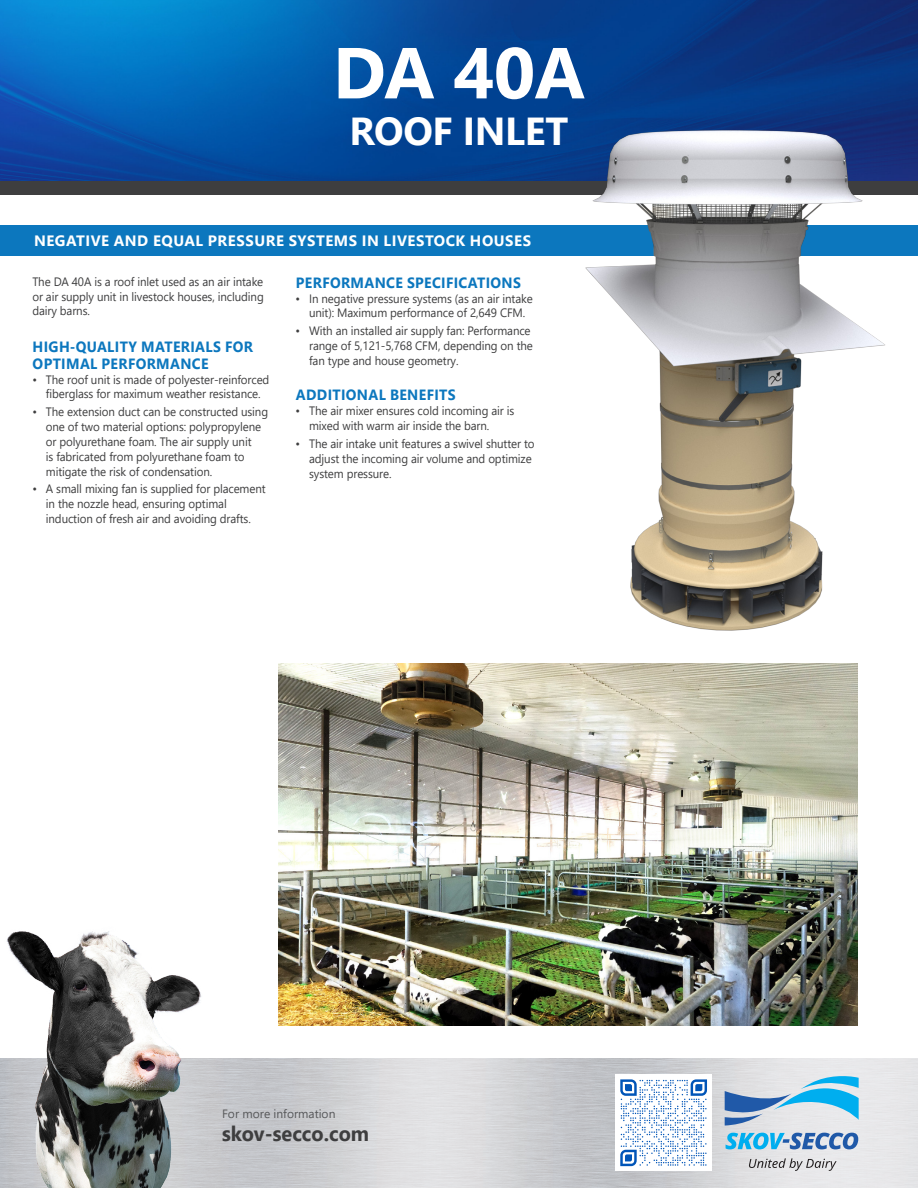
<style>
.page{position:relative;width:918px;height:1188px;background:#fff}
.page>*{position:absolute;margin:0;border:0;box-sizing:border-box;transform-origin:0 0}
.t1{font:700 72px "Segoe UI";color:#fff}
.t2{font:700 39px "Segoe UI";letter-spacing:-.01em;color:#fff}
.t3{font:700 21px "Segoe UI";color:#3e3e3f;scale:.95 1}
.t4{font:700 15px "Segoe UI";letter-spacing:.035em;color:#fff}
.t5{font:700 14.85px/16.2px "Segoe UI";letter-spacing:.025em;color:#0c77be;scale:.95 1}
.t6{font:12.15px/14.9px "Segoe UI";letter-spacing:-.01em;color:#3e3e3f;scale:.95 1}
.t7{font:12px "Segoe UI";color:#57585a}
</style>
<div class="page">
<img style="left:0;top:0;width:918px;height:181px">
<div style="left:0;top:181px;width:918px;height:14px;background:#3e3e3f"></div>
<svg style="left:725px;top:1076px;width:134px;height:50px;background:#9bc6df"></svg>
<svg style="left:749px;top:1158px;width:88px;height:13px"></svg>
<svg style="left:726px;top:1133px;width:132px;height:16px;background:#6cabd5"></svg>
<img style="left:0;top:931px;width:208px;height:257px">
<svg style="left:620px;top:1079px;width:87px;height:87px"></svg>
<img style="left:279px;top:664px;width:578px;height:361px">
<div style="left:0;top:225px;width:918px;height:31px;background:#0c77be"></div>
<img style="left:545px;top:116px;width:370px;height:515px">
<p class="t1" style="left:333px;top:5px;width:254px">DA 40A</p>
<p class="t2" style="left:350px;top:95px;width:220px">ROOF INLET</p>
<p class="t4" style="left:34px;top:226px;width:499px">NEGATIVE AND EQUAL PRESSURE SYSTEMS IN LIVESTOCK HOUSES</p>
<p class="t6" style="left:32px;top:273px;width:245px;text-align:justify">The DA 40A is a roof inlet used as an air intake or air supply unit in livestock houses, including dairy barns.</p>
<p class="t5" style="left:33px;top:338px;width:234px">HIGH-QUALITY MATERIALS FOR<br>OPTIMAL PERFORMANCE</p>
<p class="t6" style="left:32px;top:371px;width:251px;text-align:center">• The roof unit is made of polyester-reinforced fiberglass for maximum weather resistance.</p>
<p class="t6" style="left:46px;top:403px;width:236px;text-indent:-14px">• The extension duct can be constructed using one of two material options: polypropylene or polyurethane foam. The air supply unit<br>is fabricated from polyurethane foam to mitigate the risk of condensation.</p>
<p class="t6" style="left:46px;top:481px;width:233px;text-indent:-14px">• A small mixing fan is supplied for placement in the nozzle head, ensuring optimal induction of fresh air and avoiding drafts.</p>
<p class="t5" style="left:296px;top:273px;width:238px">PERFORMANCE SPECIFICATIONS</p>
<p class="t6" style="left:296px;top:290px;width:251px;text-align:center">• In negative pressure systems (as an air intake unit): Maximum performance of 2,649 CFM.</p>
<p class="t6" style="left:309px;top:322px;width:237px;text-indent:-14px">• With an installed air supply fan: Performance range of 5,121-5,768 CFM, depending on the fan type and house geometry.</p>
<p class="t5" style="left:296px;top:386px;width:170px">ADDITIONAL BENEFITS</p>
<p class="t6" style="left:309px;top:402px;width:218px;text-indent:-14px">• The air mixer ensures cold incoming air is mixed with warm air inside the barn.</p>
<p class="t6" style="left:309px;top:435px;width:239px;text-indent:-14px">• The air intake unit features a swivel shutter to adjust the incoming air volume and optimize system pressure.</p>
<p class="t7" style="left:222px;top:1102px;width:115px">For more information</p>
<p class="t3" style="left:222px;top:1113px;width:156px">skov-secco.com</p>
</div>
